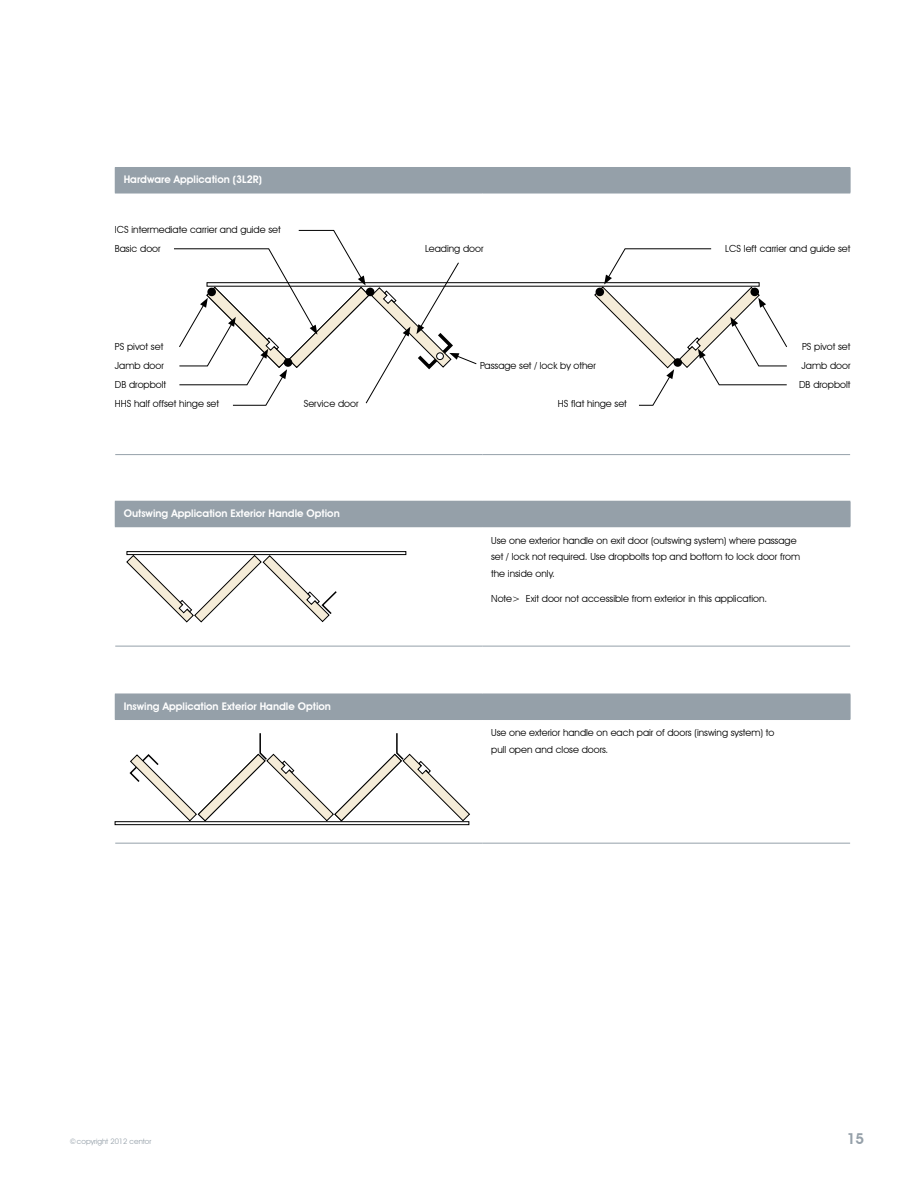
<style>
.page{position:relative;width:919px;height:1187px;background:#fff}
.page>*{position:absolute;margin:0;border:0;box-sizing:border-box;transform-origin:0 0}
.t1{font:600 15px "Avant Garde IT Cby BT";color:#95a0a9}
.t2{font:600 10.5px "Avant Garde IT Cby BT";color:#fff}
.t3{font:9.75px/18.9px "Avant Garde IT Cby BT";color:#000}
.t4{font:7.5px "Avant Garde IT Cby BT";color:#95a0a9}
</style>
<div class="page">
<div style="left:115px;top:167px;width:735px;height:26px;background:#95a0a9"></div>
<hr style="left:115px;top:454px;width:367px;height:1px;background:#95a0a9">
<hr style="left:115px;top:193px;width:367px;height:1px;background:#95a0a9">
<hr style="left:482px;top:193px;width:368px;height:1px;background:#95a0a9">
<hr style="left:482px;top:454px;width:368px;height:1px;background:#95a0a9">
<div style="left:206px;top:282px;width:553px;height:4px;border:1px solid #000"></div>
<svg style="left:593px;top:248px;width:194px;height:158px"></svg>
<svg style="left:174px;top:230px;width:303px;height:176px"></svg>
<div style="left:115px;top:694px;width:735px;height:25px;background:#95a0a9"></div>
<hr style="left:115px;top:842px;width:367px;height:1px;background:#95a0a9">
<hr style="left:115px;top:693px;width:367px;height:1px;background:#95a0a9">
<hr style="left:482px;top:693px;width:368px;height:1px;background:#95a0a9">
<hr style="left:115px;top:719px;width:367px;height:1px;background:#95a0a9">
<hr style="left:482px;top:719px;width:368px;height:1px;background:#95a0a9">
<hr style="left:482px;top:842px;width:368px;height:1px;background:#95a0a9">
<div style="left:115px;top:821px;width:354px;height:3px;border:1px solid #000"></div>
<svg style="left:129px;top:733px;width:341px;height:88px"></svg>
<div style="left:115px;top:501px;width:735px;height:25px;background:#95a0a9"></div>
<hr style="left:115px;top:645px;width:367px;height:1px;background:#95a0a9">
<hr style="left:115px;top:526px;width:367px;height:1px;background:#95a0a9">
<hr style="left:482px;top:526px;width:368px;height:1px;background:#95a0a9">
<hr style="left:482px;top:645px;width:368px;height:1px;background:#95a0a9">
<div style="left:127px;top:551px;width:279px;height:3px;border:1px solid #000"></div>
<svg style="left:126px;top:555px;width:212px;height:67px"></svg>
<p class="t2" style="left:124px;top:173px;width:140px">Hardware Application (3L2R)</p>
<p class="t3" style="left:115px;top:220px;width:167px">ICS intermediate carrier and guide set<br>Basic door</p>
<p class="t3" style="left:115px;top:337px;width:106px">PS pivot set<br>Jamb door<br>DB dropbolt<br>HHS half offset hinge set</p>
<p class="t3" style="left:304px;top:393px;width:56px">Service door</p>
<p class="t2" style="left:124px;top:507px;width:217px">Outswing Application Exterior Handle Option</p>
<p class="t2" style="left:124px;top:699px;width:209px">Inswing Application Exterior Handle Option</p>
<p class="t3" style="left:425px;top:239px;width:60px">Leading door</p>
<p class="t3" style="left:725px;top:239px;width:127px">LCS left carrier and guide set</p>
<p class="t3" style="left:480px;top:356px;width:117px">Passage set / lock by other</p>
<p class="t3" style="left:558px;top:393px;width:71px">HS flat hinge set</p>
<p class="t3" style="left:799px;top:337px;width:53px;text-align:justify">PS pivot set Jamb door DB dropbolt</p>
<p class="t3" style="left:491px;top:531px;width:310px;line-height:16.5px">Use one exterior handle on exit door (outswing system) where passage set / lock not required. Use dropbolts top and bottom to lock door from the inside only.</p>
<p class="t3" style="left:491px;top:588px;width:277px">Note&gt; Exit door not accessible from exterior in this application.</p>
<p class="t3" style="left:491px;top:724px;width:285px;line-height:16.5px">Use one exterior handle on each pair of doors (inswing system) to pull open and close doors.</p>
<p class="t4" style="left:70px;top:1137px;width:83px">©copyright 2012 centor</p>
<h1 class="t1" style="left:846px;top:1129px;width:19px">15</h1>
</div>
